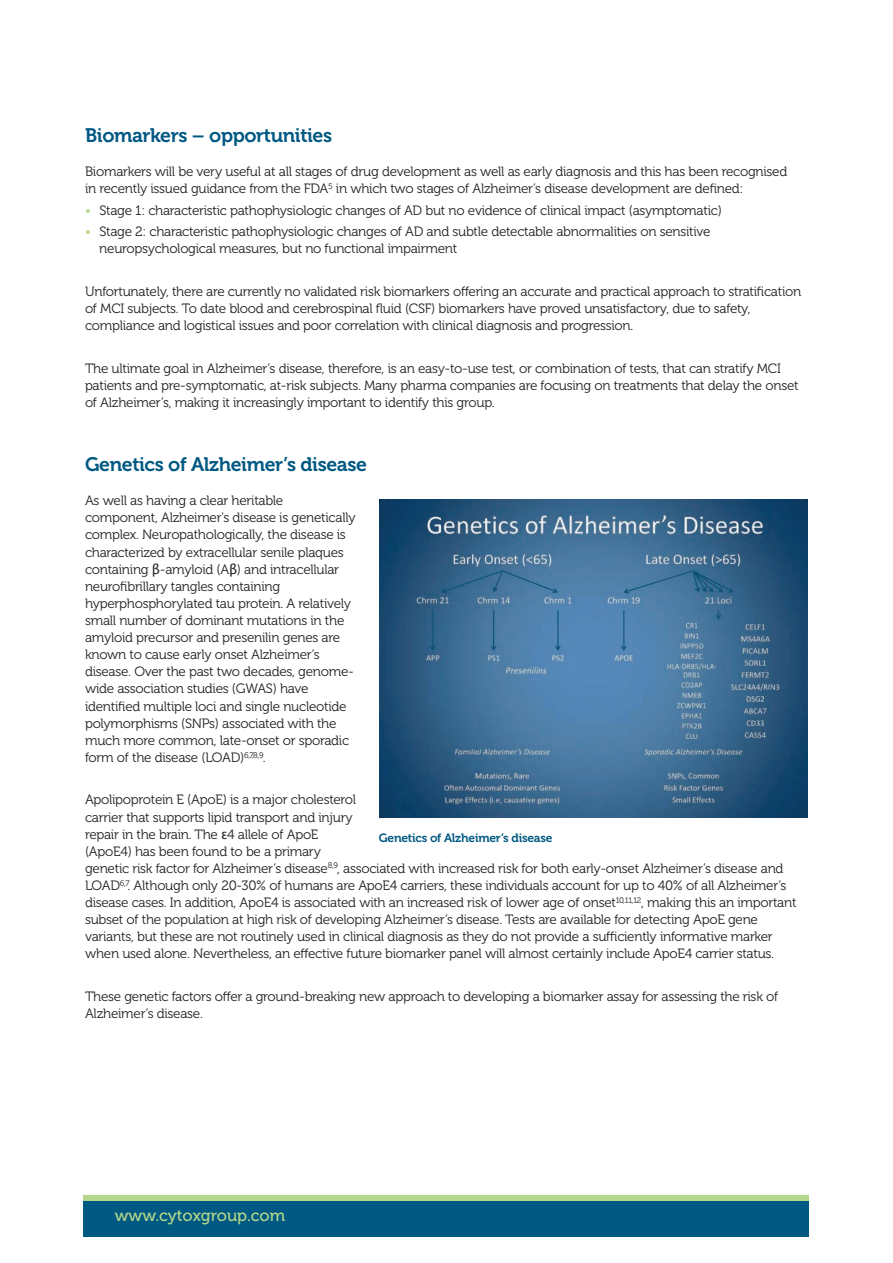
<style>
.page{position:relative;width:893px;height:1263px;background:#fff}
.page>*{position:absolute;margin:0;border:0;box-sizing:border-box;transform-origin:0 0}
.t1{font:19.5px "Museo 700";letter-spacing:-.02em;color:#005983}
.t2{font:16.5px "Museo 500";color:#b3d78b}
.t3{font:13.5px/17.1px "Museo 300";letter-spacing:-.02em;color:#231f20}
.t4{font:12px "Museo 700";letter-spacing:-.02em;color:#005983}
.s1{color:#b3d78b}
.s2{font-family:"Lucida Grande"}
</style>
<div class="page">
<div style="left:83px;top:1201px;width:725px;height:36px;background:#005983"></div>
<div style="left:83px;top:1195px;width:725px;height:6px;background:#b3d78b"></div>
<img style="left:379px;top:499px;width:428px;height:319px">
<h1 class="t1" style="left:85px;top:125px;width:249px">Biomarkers – opportunities</h1>
<p class="t3" style="left:85px;top:163px;width:704px">Biomarkers will be very useful at all stages of drug development as well as early diagnosis and this has been recognised in recently issued guidance from the FDA<sup>5</sup> in which two stages of Alzheimer’s disease development are defined:</p>
<p class="t3" style="left:85px;top:202px;width:638px"><span class="s1">•</span> Stage 1: characteristic pathophysiologic changes of AD but no evidence of clinical impact (asymptomatic)</p>
<p class="t3" style="left:99px;top:223px;width:613px;text-indent:-14px"><span class="s1">•</span> Stage 2: characteristic pathophysiologic changes of AD and subtle detectable abnormalities on sensitive neuropsychological measures, but no functional impairment</p>
<p class="t3" style="left:85px;top:283px;width:718px">Unfortunately, there are currently no validated risk biomarkers offering an accurate and practical approach to stratification of MCI subjects. To date blood and cerebrospinal fluid (CSF) biomarkers have proved unsatisfactory, due to safety, compliance and logistical issues and poor correlation with clinical diagnosis and progression.</p>
<p class="t3" style="left:85px;top:360px;width:715px">The ultimate goal in Alzheimer’s disease, therefore, is an easy-to-use test, or combination of tests, that can stratify MCI patients and pre-symptomatic, at-risk subjects. Many pharma companies are focusing on treatments that delay the onset of Alzheimer’s, making it increasingly important to identify this group.</p>
<h1 class="t1" style="left:85px;top:453px;width:284px">Genetics of Alzheimer’s disease</h1>
<p class="t3" style="left:85px;top:492px;width:272px">As well as having a clear heritable component, Alzheimer's disease is genetically complex. Neuropathologically, the disease is characterized by extracellular senile plaques containing <span class="s2">β</span>-amyloid (A<span class="s2">β</span>) and intracellular neurofibrillary tangles containing hyperphosphorylated tau protein. A relatively small number of dominant mutations in the amyloid precursor and presenilin genes are known to cause early onset Alzheimer’s disease. Over the past two decades, genome&shy;wide association studies (GWAS) have identified multiple loci and single nucleotide polymorphisms (SNPs) associated with the much more common, late-onset or sporadic form of the disease (LOAD)<sup>6,7,8,9</sup>.</p>
<p class="t3" style="left:85px;top:791px;width:713px">Apolipoprotein E (ApoE) is a major cholesterol<br>carrier that supports lipid transport and injury<br>repair in the brain. The <span class="s2">ε</span>4 allele of ApoE<br>(ApoE4) has been found to be a primary<br>genetic risk factor for Alzheimer’s disease<sup>8,9</sup>, associated with increased risk for both early-onset Alzheimer’s disease and LOAD<sup>6,7</sup>. Although only 20-30% of humans are ApoE4 carriers, these individuals account for up to 40% of all Alzheimer’s disease cases. In addition, ApoE4 is associated with an increased risk of lower age of onset<sup>10,11,12</sup>, making this an important subset of the population at high risk of developing Alzheimer’s disease. Tests are available for detecting ApoE gene variants, but these are not routinely used in clinical diagnosis as they do not provide a sufficiently informative marker when used alone. Nevertheless, an effective future biomarker panel will almost certainly include ApoE4 carrier status.</p>
<p class="t3" style="left:85px;top:988px;width:695px">These genetic factors offer a ground-breaking new approach to developing a biomarker assay for assessing the risk of<br>Alzheimer’s disease.</p>
<p class="t4" style="left:379px;top:831px;width:175px">Genetics of Alzheimer’s disease</p>
<p class="t2" style="left:115px;top:1206px;width:172px">www.cytoxgroup.com</p>
</div>
